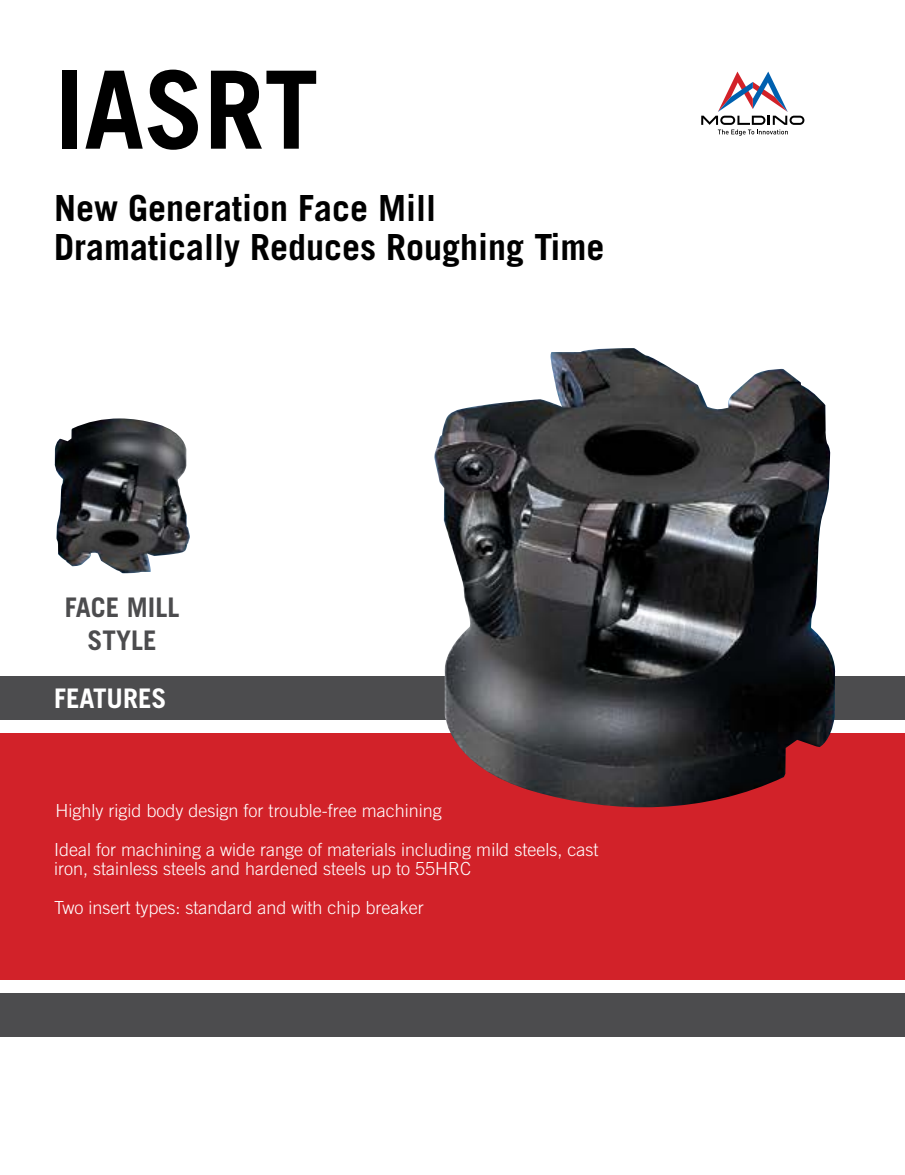
<style>
.page{position:relative;width:905px;height:1175px;background:#fff}
.page>*{position:absolute;margin:0;border:0;box-sizing:border-box;transform-origin:0 0}
.t1{font:700 108px "Trade Gothic";color:#000}
.t2{font:700 36px/39px "Trade Gothic";color:#000}
.t3{font:700 27px/32.4px "Trade Gothic";color:#4c4c4e;text-align:center}
.t4{font:700 27px "Trade Gothic";color:#fff}
.t5{font:300 18px/39px "Trade Gothic";color:#fff}
</style>
<div class="page">
<div style="left:0;top:733px;width:904px;height:246px;background:#d22229"></div>
<div style="left:0;top:676px;width:904px;height:43px;background:#4c4c4e"></div>
<div style="left:0;top:993px;width:904px;height:44px;background:#4c4c4e"></div>
<img style="left:433px;top:348px;width:404px;height:460px">
<img style="left:54px;top:418px;width:136px;height:155px">
<svg style="left:701px;top:72px;width:103px;height:64px"></svg>
<h1 class="t1" style="left:54px;top:44px;width:266px">IASRT</h1>
<h2 class="t2" style="left:54px;top:188px;width:552px">New Generation Face Mill<br>Dramatically Reduces Roughing Time</h2>
<h3 class="t3" style="left:65px;top:591px;width:116px">FACE MILL<br>STYLE</h3>
<h3 class="t4" style="left:54px;top:681px;width:114px">FEATURES</h3>
<p class="t5" style="left:54px;top:790px;width:546px">Highly rigid body design for trouble-free machining<br>Ideal for machining a wide range of materials including mild steels, cast</p>
<p class="t5" style="left:54px;top:849px;width:419px">iron, stainless steels and hardened steels up to 55HRC<br>Two insert types: standard and with chip breaker</p>
</div>
